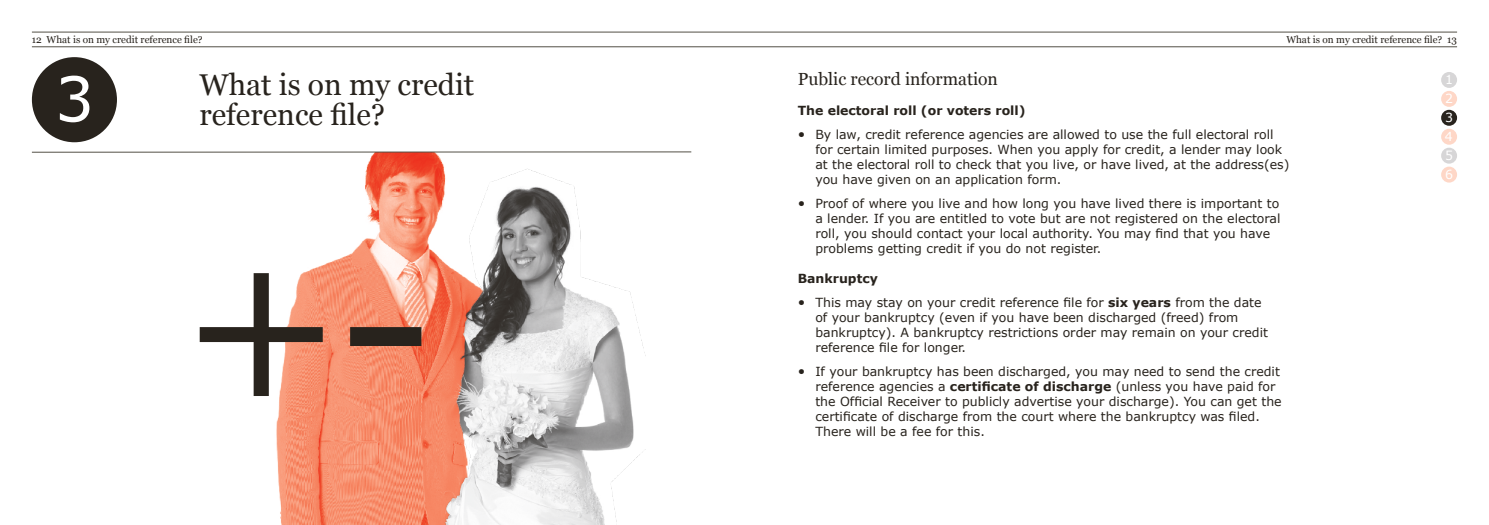
<style>
.page{position:relative;width:1489px;height:525px;background:#fff}
.page>*{position:absolute;margin:0;border:0;box-sizing:border-box;transform-origin:0 0}
.t1{font:61.62px "Verdana";color:#fff}
.t2{font:30px/30px "Georgia";color:#28231d}
.t3{font:17.5px "Georgia";color:#28231d}
.t4{font:12.5px/15px "Verdana";color:#28231d}
.t5{font:700 12.5px "Verdana";color:#28231d}
.t6{font:12.5px "Verdana";color:#fff}
.t7{font:10px "Georgia";color:#28231d}
.s1{font-size:13.75px}
.s2{font-weight:700}
</style>
<div class="page">
<div style="left:1440px;top:72px;width:16px;height:16px;background:#d7d6d7;border-radius:50%"></div>
<div style="left:1440px;top:129px;width:16px;height:16px;background:#fed7c7;border-radius:50%"></div>
<div style="left:1440px;top:91px;width:16px;height:16px;background:#fed7c7;border-radius:50%"></div>
<div style="left:1440px;top:148px;width:16px;height:15px;background:#d7d6d7;border-radius:50%"></div>
<div style="left:1440px;top:110px;width:16px;height:16px;background:#28231d;border-radius:50%"></div>
<div style="left:1440px;top:166px;width:16px;height:16px;background:#fed7c7;border-radius:50%"></div>
<img style="left:191px;top:152px;width:184px;height:372px">
<hr style="left:32px;top:151px;width:659px;height:1px;background:#535046">
<img style="left:375px;top:152px;width:270px;height:372px">
<svg style="left:200px;top:273px;width:221px;height:123px"></svg>
<div style="left:32px;top:57px;width:85px;height:85px;background:#28231d;border-radius:50%"></div>
<hr style="left:32px;top:32px;width:1424px;height:1px;background:#535046">
<hr style="left:32px;top:47px;width:1424px;height:1px;background:#535046">
<p class="t7" style="left:32px;top:34px;width:172px">12 What is on my credit reference file?</p>
<p class="t7" style="left:1286px;top:34px;width:172px">What is on my credit reference file? 13</p>
<h2 class="t2" style="left:199px;top:70px;width:276px">What is on my credit reference file?</h2>
<h3 class="t3" style="left:797px;top:68px;width:202px">Public record information</h3>
<p class="t6" style="left:1444px;top:71px;width:9px">1</p>
<h1 class="t1" style="left:55px;top:57px;width:41px">3</h1>
<p class="t6" style="left:1444px;top:90px;width:9px">2</p>
<p class="t5" style="left:797px;top:102px;width:229px">The electoral roll (or voters roll)</p>
<p class="t4" style="left:815px;top:127px;width:475px;text-indent:-18px"><span class="s1">•</span> By law, credit reference agencies are allowed to use the full electoral roll for certain limited purposes. When you apply for credit, a lender may look at the electoral roll to check that you live, or have lived, at the address(es) you have given on an application form.</p>
<p class="t4" style="left:815px;top:195px;width:466px;text-indent:-18px"><span class="s1">•</span> Proof of where you live and how long you have lived there is important to a lender. If you are entitled to vote but are not registered on the electoral roll, you should contact your local authority. You may find that you have problems getting credit if you do not register.</p>
<p class="t5" style="left:797px;top:269px;width:82px">Bankruptcy</p>
<p class="t4" style="left:815px;top:294px;width:454px;text-indent:-18px"><span class="s1">•</span> This may stay on your credit reference file for <span class="s2">six years</span> from the date of your bankruptcy (even if you have been discharged (freed) from bankruptcy). A bankruptcy restrictions order may remain on your credit reference file for longer.</p>
<p class="t4" style="left:815px;top:363px;width:468px;text-indent:-18px"><span class="s1">•</span> If your bankruptcy has been discharged, you may need to send the credit reference agencies a <span class="s2">certificate of discharge</span> (unless you have paid for the Official Receiver to publicly advertise your discharge). You can get the certificate of discharge from the court where the bankruptcy was filed.<br>There will be a fee for this.</p>
<p class="t6" style="left:1444px;top:109px;width:9px">3</p>
<p class="t6" style="left:1444px;top:128px;width:9px">4</p>
<p class="t6" style="left:1444px;top:147px;width:9px">5</p>
<p class="t6" style="left:1444px;top:166px;width:9px">6</p>
</div>
